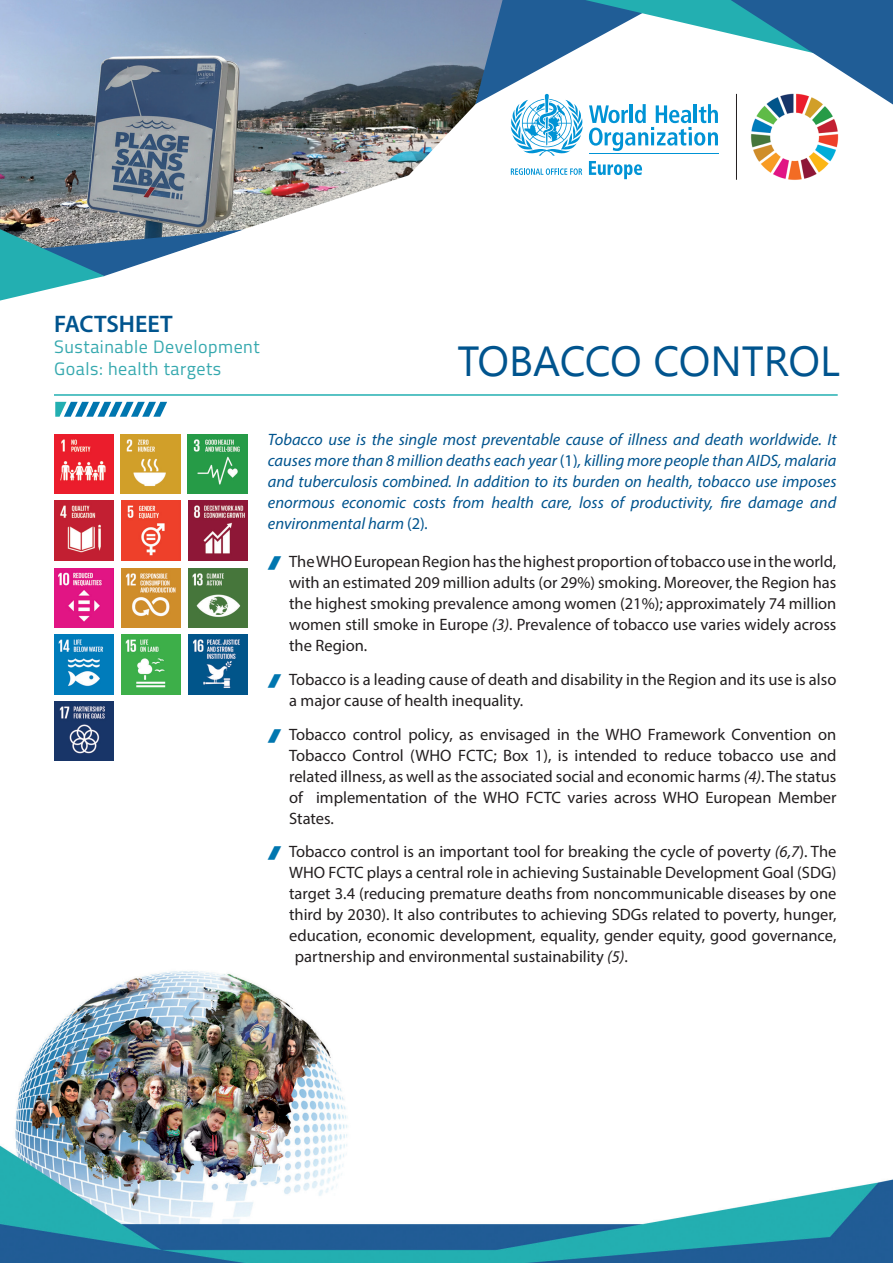
<style>
.page{position:relative;width:893px;height:1263px;background:#fff}
.page>*{position:absolute;margin:0;border:0;box-sizing:border-box;transform-origin:0 0}
.Titoli_interni{font:42px "Segoe UI";letter-spacing:-.005em;color:#00548e}
.sottotitoli{font:600 24px "Myriad Pro";color:#00548e}
.sottotitoli-2{font:18px/21.6px "Titillium Web";letter-spacing:.03em;color:#36a9af}
.t1{font:16.5px/21px "Myriad Pro";color:#231f20;text-align:justify}
.Testo{font:italic 16.5px/21px "Myriad Pro";color:#00548e;text-align:justify}
.s1{font-style:normal}
.s2{font-style:italic}
</style>
<div class="page">
<img style="left:0;top:971px;width:893px;height:292px">
<img style="left:54px;top:434px;width:60px;height:60px">
<img style="left:0;top:0;width:475px;height:230px">
<hr style="left:54px;top:394px;width:784px;height:2px;background:#23afb1">
<svg style="left:55px;top:402px;width:112px;height:15px"></svg>
<svg style="left:0;top:147px;width:243px;height:154px"></svg>
<hr style="left:736px;top:94px;width:1px;height:86px;background:#231f20">
<svg style="left:475px;top:0;width:418px;height:179px"></svg>
<img style="left:121px;top:434px;width:59px;height:60px">
<img style="left:188px;top:434px;width:59px;height:60px">
<img style="left:54px;top:501px;width:60px;height:59px">
<img style="left:121px;top:501px;width:60px;height:59px">
<img style="left:188px;top:501px;width:60px;height:59px">
<img style="left:54px;top:568px;width:60px;height:60px">
<img style="left:121px;top:568px;width:60px;height:60px">
<img style="left:188px;top:568px;width:60px;height:60px">
<img style="left:54px;top:635px;width:60px;height:59px">
<img style="left:121px;top:635px;width:60px;height:59px">
<img style="left:188px;top:635px;width:60px;height:59px">
<img style="left:54px;top:701px;width:60px;height:60px">
<p class="sottotitoli" style="left:54px;top:308px;width:120px">FACTSHEET</p>
<p class="sottotitoli-2" style="left:54px;top:335px;width:207px">Sustainable Development<br>Goals: health targets</p>
<p class="Titoli_interni" style="left:457px;top:332px;width:384px">TOBACCO CONTROL</p>
<p class="Testo" style="left:268px;top:429px;width:570px">Tobacco use is the single most preventable cause of illness and death worldwide. It causes more than 8 million deaths each year <span class="s1">(1)</span>, killing more people than AIDS, malaria and tuberculosis combined. In addition to its burden on health, tobacco use imposes enormous economic costs from health care, loss of productivity, fire damage and environmental harm <span class="s1">(2)</span>.</p>
<p class="t1" style="left:289px;top:551px;width:549px">The WHO European Region has the highest proportion of tobacco use in the world, with an estimated 209 million adults (or 29%) smoking. Moreover, the Region has the highest smoking prevalence among women (21%); approximately 74 million women still smoke in Europe <span class="s2">(3)</span>. Prevalence of tobacco use varies widely across the Region.</p>
<p class="t1" style="left:289px;top:668px;width:549px">Tobacco is a leading cause of death and disability in the Region and its use is also a major cause of health inequality.</p>
<p class="t1" style="left:289px;top:723px;width:549px">Tobacco control policy, as envisaged in the WHO Framework Convention on Tobacco Control (WHO FCTC; Box 1), is intended to reduce tobacco use and related illness, as well as the associated social and economic harms <span class="s2">(4)</span>. The status of implementation of the WHO FCTC varies across WHO European Member States.</p>
<p class="t1" style="left:289px;top:841px;width:549px">Tobacco control is an important tool for breaking the cycle of poverty <span class="s2">(6,7</span>). The</p>
<p class="t1" style="left:289px;top:862px;width:549px">WHO FCTC plays a central role in achieving Sustainable Development Goal (SDG)</p>
<p class="t1" style="left:289px;top:883px;width:549px">target 3.4 (reducing premature deaths from noncommunicable diseases by one</p>
<p class="t1" style="left:289px;top:904px;width:549px">third by 2030). It also contributes to achieving SDGs related to poverty, hunger,</p>
<p class="t1" style="left:289px;top:925px;width:549px">education, economic development, equality, gender equity, good governance,</p>
<p class="t1" style="left:295px;top:946px;width:334px">partnership and environmental sustainability <span class="s2">(5)</span>.</p>
</div>
